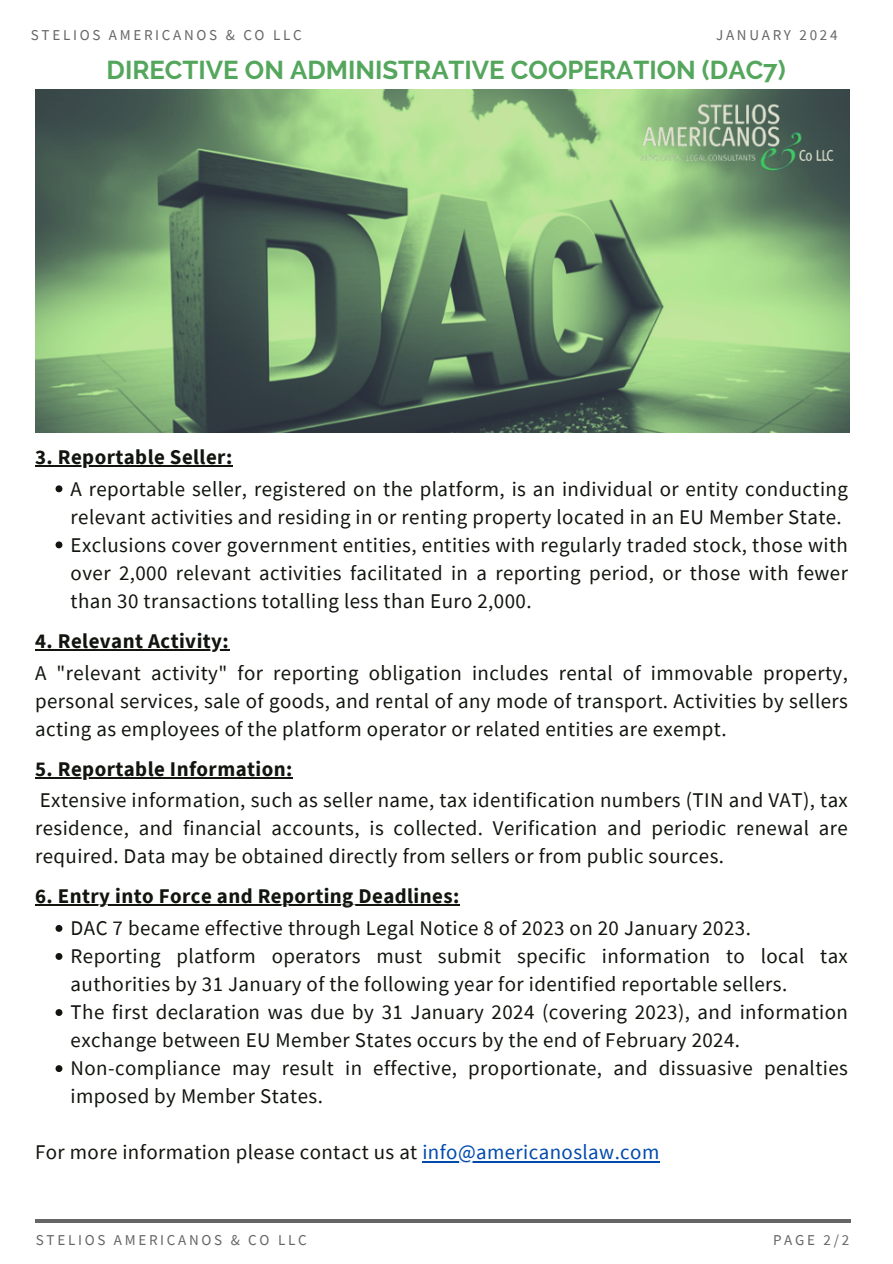
<style>
.page{position:relative;width:893px;height:1264px;background:#fff}
.page>*{position:absolute;margin:0;border:0;box-sizing:border-box;transform-origin:0 0}
.t1{font:700 25.8px "Raleway";color:#55a65d}
.t2{font:20.85px/28px "Source Sans Pro";letter-spacing:.02em;color:#11150e}
.t3{font:700 20.85px "Source Sans Pro";letter-spacing:.02em;color:#11150e}
.t4{font:15px "Source Sans Pro";letter-spacing:.18em;color:#666}
.s1{color:#004aad}
</style>
<div class="page">
<hr style="left:35px;top:465px;width:198px;height:2px;background:#11150e">
<svg style="left:56px;top:485px;width:6px;height:7px"></svg>
<svg style="left:56px;top:541px;width:6px;height:7px"></svg>
<hr style="left:35px;top:649px;width:194px;height:1px;background:#11150e">
<hr style="left:35px;top:776px;width:258px;height:2px;background:#11150e">
<hr style="left:35px;top:904px;width:425px;height:2px;background:#11150e">
<svg style="left:56px;top:925px;width:6px;height:6px"></svg>
<svg style="left:56px;top:953px;width:6px;height:6px"></svg>
<svg style="left:56px;top:1009px;width:6px;height:6px"></svg>
<svg style="left:56px;top:1065px;width:6px;height:7px"></svg>
<hr style="left:422px;top:1160px;width:237px;height:2px;background:#004aad">
<img style="left:36px;top:89px;width:813px;height:343px">
<hr style="left:35px;top:1219px;width:815px;height:3px;background:#666">
<h1 class="t4" style="left:31px;top:25px;width:272px">STELIOS AMERICANOS &amp; CO LLC</h1>
<h1 class="t4" style="left:716px;top:25px;width:123px">JANUARY 2024</h1>
<p class="t1" style="left:107px;top:55px;width:680px">DIRECTIVE ON ADMINISTRATIVE COOPERATION (DAC7)</p>
<h2 class="t3" style="left:35px;top:443px;width:199px">3. Reportable Seller:</h2>
<p class="t2" style="left:71px;top:474px;width:778px">A reportable seller, registered on the platform, is an individual or entity conducting relevant activities and residing in or renting property located in an EU Member State.</p>
<p class="t2" style="left:71px;top:530px;width:778px;text-align:justify">Exclusions cover government entities, entities with regularly traded stock, those with over 2,000 relevant activities facilitated in a reporting period, or those with fewer than 30 transactions totalling less than Euro 2,000.</p>
<h2 class="t3" style="left:35px;top:627px;width:195px">4. Relevant Activity:</h2>
<h3 class="t2" style="left:35px;top:658px;width:814px;text-align:justify">A "relevant activity" for reporting obligation includes rental of immovable property, personal services, sale of goods, and rental of any mode of transport. Activities by sellers acting as employees of the platform operator or related entities are exempt.</h3>
<h2 class="t3" style="left:35px;top:755px;width:259px">5. Reportable Information:</h2>
<h3 class="t2" style="left:35px;top:786px;width:814px;text-align:justify">Extensive information, such as seller name, tax identification numbers (TIN and VAT), tax residence, and financial accounts, is collected. Verification and periodic renewal are required. Data may be obtained directly from sellers or from public sources.</h3>
<h2 class="t3" style="left:35px;top:882px;width:426px">6. Entry into Force and Reporting Deadlines:</h2>
<p class="t2" style="left:71px;top:913px;width:681px">DAC 7 became effective through Legal Notice 8 of 2023 on 20 January 2023.</p>
<p class="t2" style="left:71px;top:941px;width:778px">Reporting platform operators must submit specific information to local tax authorities by 31 January of the following year for identified reportable sellers.</p>
<p class="t2" style="left:71px;top:997px;width:778px">The first declaration was due by 31 January 2024 (covering 2023), and information exchange between EU Member States occurs by the end of February 2024.</p>
<p class="t2" style="left:71px;top:1053px;width:778px">Non-compliance may result in effective, proportionate, and dissuasive penalties imposed by Member States.</p>
<h3 class="t2" style="left:35px;top:1137px;width:625px">For more information please contact us at <span class="s1">info@americanoslaw.com</span></h3>
<p class="t4" style="left:36px;top:1230px;width:272px">STELIOS AMERICANOS &amp; CO LLC</p>
<p class="t4" style="left:773px;top:1230px;width:78px">PAGE 2/2</p>
</div>
